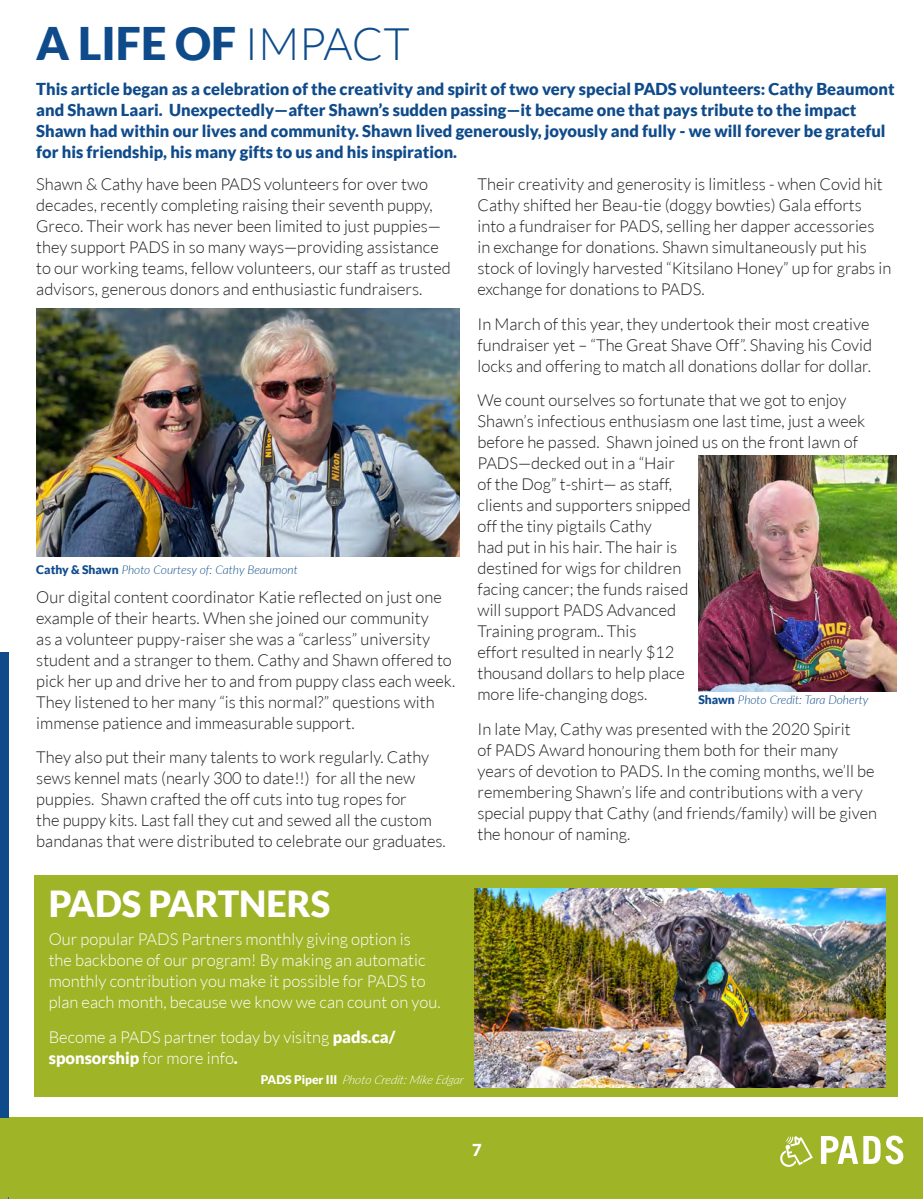
<style>
.page{position:relative;width:923px;height:1199px;background:#fff}
.page>*{position:absolute;margin:0;border:0;box-sizing:border-box;transform-origin:0 0}
.Heading_1_-_PADS_Blu{font:900 45px "Lato";color:#0f4b8b}
.Heading_2_-_Reverse{font:900 36px "Lato";color:#fff}
.Body_-_Black{font:300 16.5px/21px "Lato";color:#231f20}
.Body_-_Black-2{font:900 16.5px/21px "Lato";color:#0f4b8b}
.Body_-_Reverse{font:300 16.5px/21px "Lato";color:#fff}
.t1{font:900 16.5px "Lato";color:#fff}
.Photo_Caption{font:italic 300 12px "Lato";color:#0f4b8b}
.Photo_Caption-2{font:italic 300 12px "Lato";color:#fff}
.s1{font-weight:300}
.s2{font-weight:900;font-style:normal}
.s3{font-weight:900}
</style>
<div class="page">
<div style="left:9px;top:1117px;width:914px;height:81px;background:#a0b427"></div>
<svg style="left:821px;top:1135px;width:82px;height:29px"></svg>
<svg style="left:780px;top:1136px;width:32px;height:30px"></svg>
<div style="left:0;top:652px;width:9px;height:465px;background:#0f4b8b"></div>
<img style="left:36px;top:308px;width:423px;height:248px">
<img style="left:698px;top:456px;width:198px;height:235px">
<div style="left:34px;top:875px;width:863px;height:221px;background:#a0b427"></div>
<img style="left:475px;top:888px;width:411px;height:199px">
<svg style="left:0;top:1117px;width:9px;height:81px"></svg>
<p class="Heading_1_-_PADS_Blu" style="left:36px;top:17px;width:375px">A LIFE OF <span class="s1">IMPACT</span></p>
<p class="Body_-_Black-2" style="left:36px;top:78px;width:859px">This article began as a celebration of the creativity and spirit of two very special PADS volunteers: Cathy Beaumont and Shawn Laari. Unexpectedly—after Shawn’s sudden passing—it became one that pays tribute to the impact Shawn had within our lives and community. Shawn lived generously, joyously and fully - we will forever be grateful for his friendship, his many gifts to us and his inspiration.</p>
<p class="Body_-_Black" style="left:36px;top:173px;width:416px">Shawn &amp; Cathy have been PADS volunteers for over two decades, recently completing raising their seventh puppy, Greco. Their work has never been limited to just puppies— they support PADS in so many ways—providing assistance to our working teams, fellow volunteers, our staff as trusted advisors, generous donors and enthusiastic fundraisers.</p>
<p class="Photo_Caption" style="left:36px;top:561px;width:263px"><span class="s2">Cathy &amp; Shawn</span> Photo Courtesy of: Cathy Beaumont</p>
<p class="Body_-_Black" style="left:36px;top:586px;width:420px">Our digital content coordinator Katie reflected on just one example of their hearts. When she joined our community<br>as a volunteer puppy-raiser she was a “carless” university student and a stranger to them. Cathy and Shawn offered to pick her up and drive her to and from puppy class each week.<br>They listened to her many “is this normal?” questions with immense patience and immeasurable support.</p>
<p class="Body_-_Black" style="left:36px;top:746px;width:411px">They also put their many talents to work regularly. Cathy sews kennel mats (nearly 300 to date!!) for all the new puppies. Shawn crafted the off cuts into tug ropes for<br>the puppy kits. Last fall they cut and sewed all the custom bandanas that were distributed to celebrate our graduates.</p>
<p class="Body_-_Black" style="left:477px;top:174px;width:415px">Their creativity and generosity is limitless - when Covid hit Cathy shifted her Beau-tie (doggy bowties) Gala efforts into a fundraiser for PADS, selling her dapper accessories in exchange for donations. Shawn simultaneously put his stock of lovingly harvested “Kitsilano Honey” up for grabs in exchange for donations to PADS.</p>
<p class="Body_-_Black" style="left:477px;top:313px;width:396px">In March of this year, they undertook their most creative fundraiser yet – “The Great Shave Off”. Shaving his Covid locks and offering to match all donations dollar for dollar.</p>
<p class="Body_-_Black" style="left:477px;top:390px;width:389px">We count ourselves so fortunate that we got to enjoy Shawn’s infectious enthusiasm one last time, just a week before he passed. Shawn joined us on the front lawn of PADS—decked out in a “Hair<br>of the Dog” t-shirt— as staff,<br>clients and supporters snipped<br>off the tiny pigtails Cathy<br>had put in his hair. The hair is<br>destined for wigs for children<br>facing cancer; the funds raised<br>will support PADS Advanced<br>Training program.. This<br>effort resulted in nearly $12<br>thousand dollars to help place<br>more life-changing dogs.</p>
<p class="Body_-_Black" style="left:477px;top:718px;width:401px">In late May, Cathy was presented with the 2020 Spirit<br>of PADS Award honouring them both for their many years of devotion to PADS. In the coming months, we’ll be remembering Shawn’s life and contributions with a very special puppy that Cathy (and friends/family) will be given the honour of naming.</p>
<p class="Photo_Caption" style="left:698px;top:691px;width:171px"><span class="s2">Shawn</span> Photo Credit: Tara Doherty</p>
<p class="Heading_2_-_Reverse" style="left:49px;top:883px;width:283px">PADS PARTNERS</p>
<p class="Body_-_Reverse" style="left:49px;top:928px;width:393px">Our popular PADS Partners monthly giving option is<br>the backbone of our program! By making an automatic monthly contribution you make it possible for PADS to plan each month, because we know we can count on you.</p>
<p class="Body_-_Reverse" style="left:49px;top:1026px;width:348px">Become a PADS partner today by visitng <span class="s3">pads.ca/ sponsorship</span> for more info<span class="s3">.</span></p>
<p class="Photo_Caption-2" style="left:261px;top:1071px;width:207px"><span class="s2">PA D S P i p e r I I I</span> Photo Credit:MikeEdgar</p>
<p class="t1" style="left:472px;top:1140px;width:11px">7</p>
</div>
